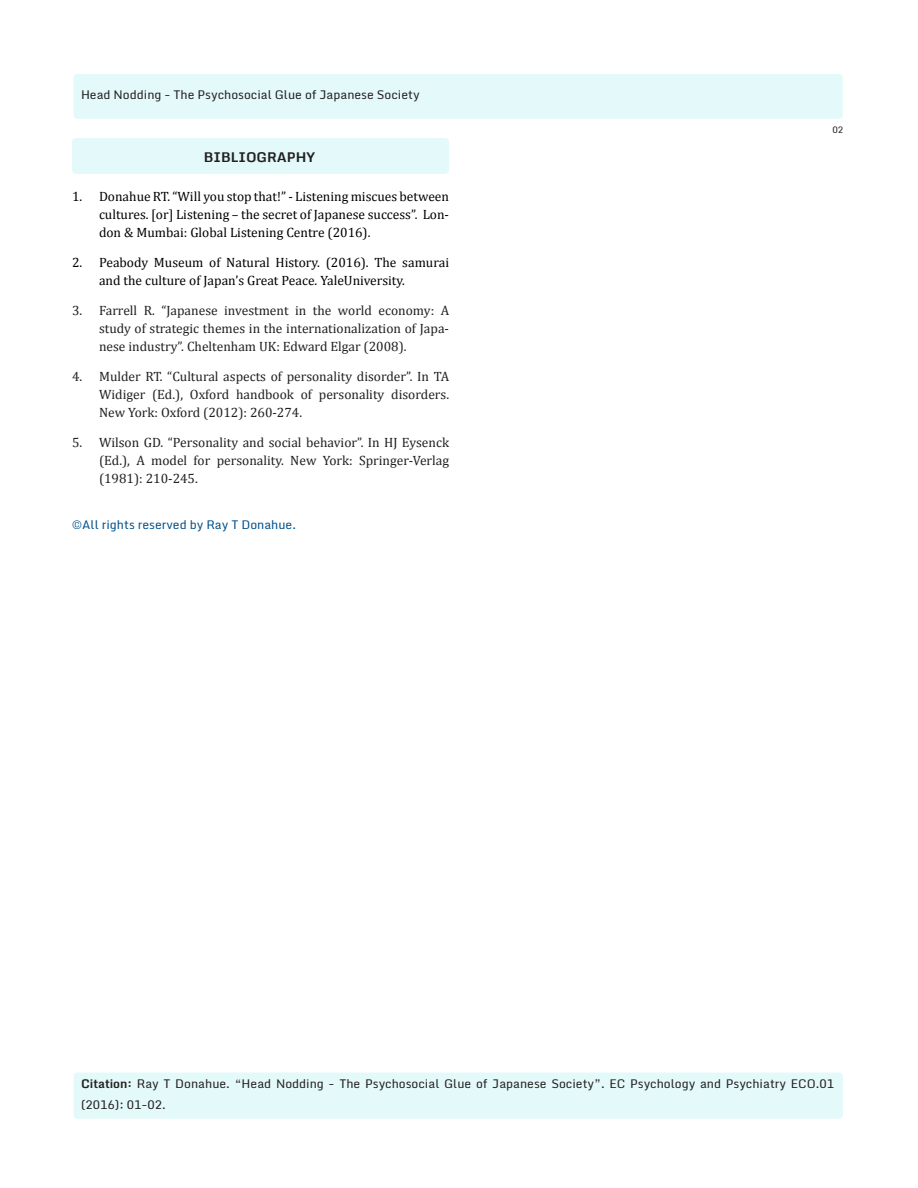
<style>
.page{position:relative;width:918px;height:1188px;background:#fff}
.page>*{position:absolute;margin:0;border:0;box-sizing:border-box;transform-origin:0 0}
.t1{font:13.5px/18px "Cambria";color:#231f20;text-align:justify}
.t2{font:13.5px/18px "Cambria";color:#000;text-align:justify}
.t3{font:700 13.5px "Monda";color:#231f20}
.t4{font:12px/21px "Monda";color:#231f20}
.t5{font:12px "Monda";color:#035089}
.t6{font:9px "Monda";color:#231f20}
.s1{font-weight:700}
</style>
<div class="page">
<div style="left:73px;top:73px;width:770px;height:47px;background:#e3f9fa;border-radius:4px"></div>
<div style="left:72px;top:72px;width:772px;height:48px;border:2px solid #fff;border-radius:4px"></div>
<div style="left:73px;top:1072px;width:771px;height:47px;background:#e3f9fa;border-radius:4px"></div>
<div style="left:72px;top:1071px;width:772px;height:49px;border:2px solid #fff;border-radius:4px"></div>
<div style="left:72px;top:138px;width:377px;height:36px;background:#e3f9fa;border-radius:4px"></div>
<p class="t4" style="left:81px;top:85px;width:340px">Head Nodding - The Psychosocial Glue of Japanese Society</p>
<p class="t3" style="left:204px;top:145px;width:113px">BIBLIOGRAPHY</p>
<p class="t2" style="left:99px;top:187px;width:352px;text-indent:-27px">1. Donahue RT. “Will you stop that!” - Listening miscues between cultures. [or] Listening – the secret of Japanese success”. Lon&shy;don &amp; Mumbai: Global Listening Centre (2016).</p>
<p class="t2" style="left:99px;top:253px;width:352px;text-indent:-27px">2. Peabody Museum of Natural History. (2016). The samurai and the culture of Japan’s Great Peace. YaleUniversity.</p>
<p class="t1" style="left:99px;top:301px;width:352px;text-indent:-27px">3. Farrell R. “Japanese investment in the world economy: A study of strategic themes in the internationalization of Japa&shy;nese industry”. Cheltenham UK: Edward Elgar (2008).</p>
<p class="t1" style="left:99px;top:367px;width:352px;text-indent:-27px">4. Mulder RT. “Cultural aspects of personality disorder”. In TA Widiger (Ed.), Oxford handbook of personality disorders.<br>New York: Oxford (2012): 260-274.</p>
<p class="t1" style="left:99px;top:433px;width:352px;text-indent:-27px">5. Wilson GD. “Personality and social behavior”. In HJ Eysenck (Ed.), A model for personality. New York: Springer-Verlag (1981): 210-245.</p>
<p class="t5" style="left:72px;top:517px;width:226px">©All rights reserved by Ray T Donahue.</p>
<p class="t6" style="left:832px;top:124px;width:12px">02</p>
<p class="t4" style="left:81px;top:1073px;width:755px"><span class="s1">Citation:</span> Ray T Donahue. “Head Nodding - The Psychosocial Glue of Japanese Society”. EC Psychology and Psychiatry ECO.01 (2016): 01-02.</p>
</div>
